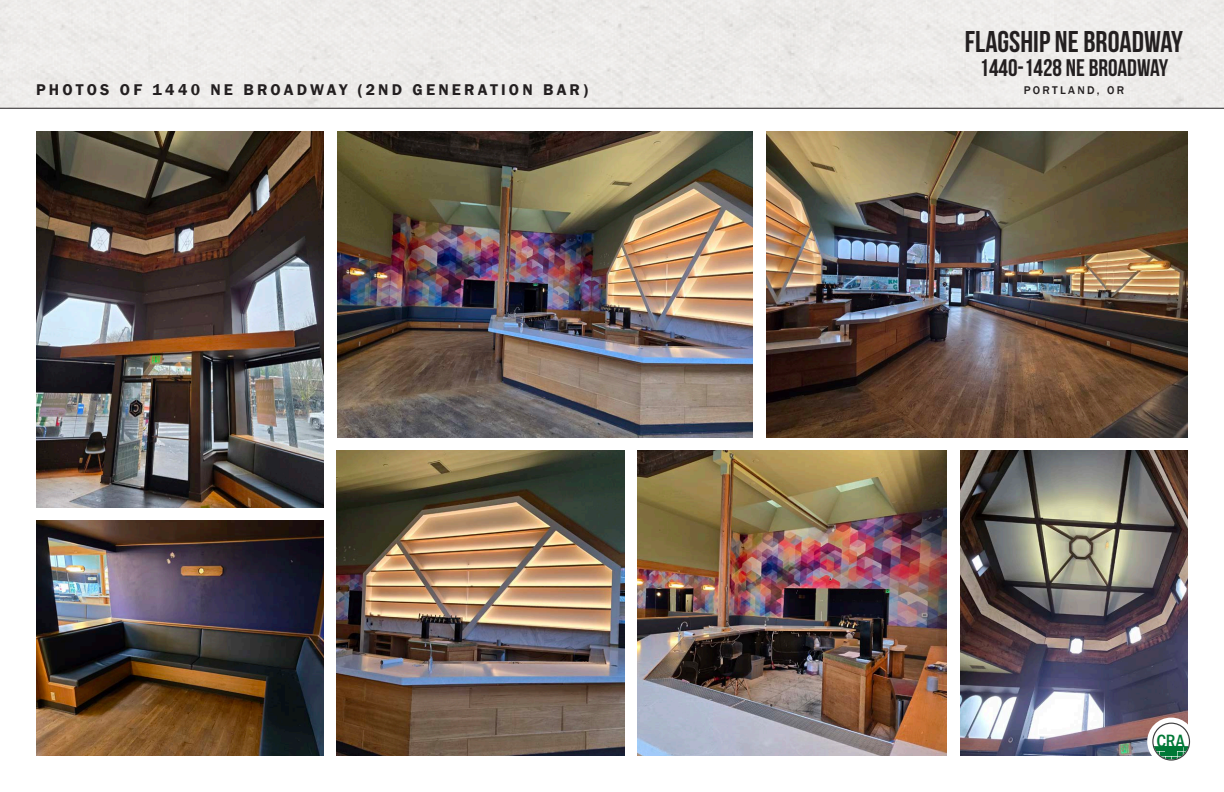
<style>
.page{position:relative;width:1224px;height:792px;background:#fff}
.page>*{position:absolute;margin:0;border:0;box-sizing:border-box;transform-origin:0 0}
.t1{font:30px "Bebas Neue";color:#231f20}
.t2{font:24px "Bebas Neue";color:#231f20}
.t3{font:500 condensed 18.5px "Franklin Gothic";color:#007836}
.t4{font:600 16px "Franklin Gothic";letter-spacing:.2em;color:#231f20}
.t5{font:500 11.5px "Franklin Gothic";letter-spacing:.2em;color:#231f20}
.s1{font-size:18.3px}
</style>
<div class="page">
<hr style="left:0;top:108px;width:1224px;height:1px;background:#231f20">
<img style="left:338px;top:131px;width:414px;height:306px">
<img style="left:36px;top:520px;width:288px;height:236px">
<img style="left:337px;top:450px;width:288px;height:306px">
<img style="left:638px;top:450px;width:309px;height:306px">
<img style="left:766px;top:131px;width:422px;height:306px">
<img style="left:960px;top:450px;width:228px;height:306px">
<div style="left:1147px;top:718px;width:48px;height:48px;background:#fff;border-radius:50%"></div>
<svg style="left:1152px;top:723px;width:38px;height:38px"></svg>
<img style="left:36px;top:131px;width:288px;height:377px">
<p class="t4" style="left:36px;top:80px;width:554px">PHOTOS OF 1440 NE BROADWAY (2ND GENERATION BAR)</p>
<h1 class="t1" style="left:965px;top:25px;width:220px">FLAGSHIP NE BROADWAY</h1>
<h2 class="t2" style="left:980px;top:54px;width:190px">1440-1428 NE BROADWAY</h2>
<p class="t5" style="left:1024px;top:83px;width:102px">PORTLAND, OR</p>
<p class="t3" style="left:1157px;top:728px;width:30px"><span class="s1">C</span>RA</p>
</div>
